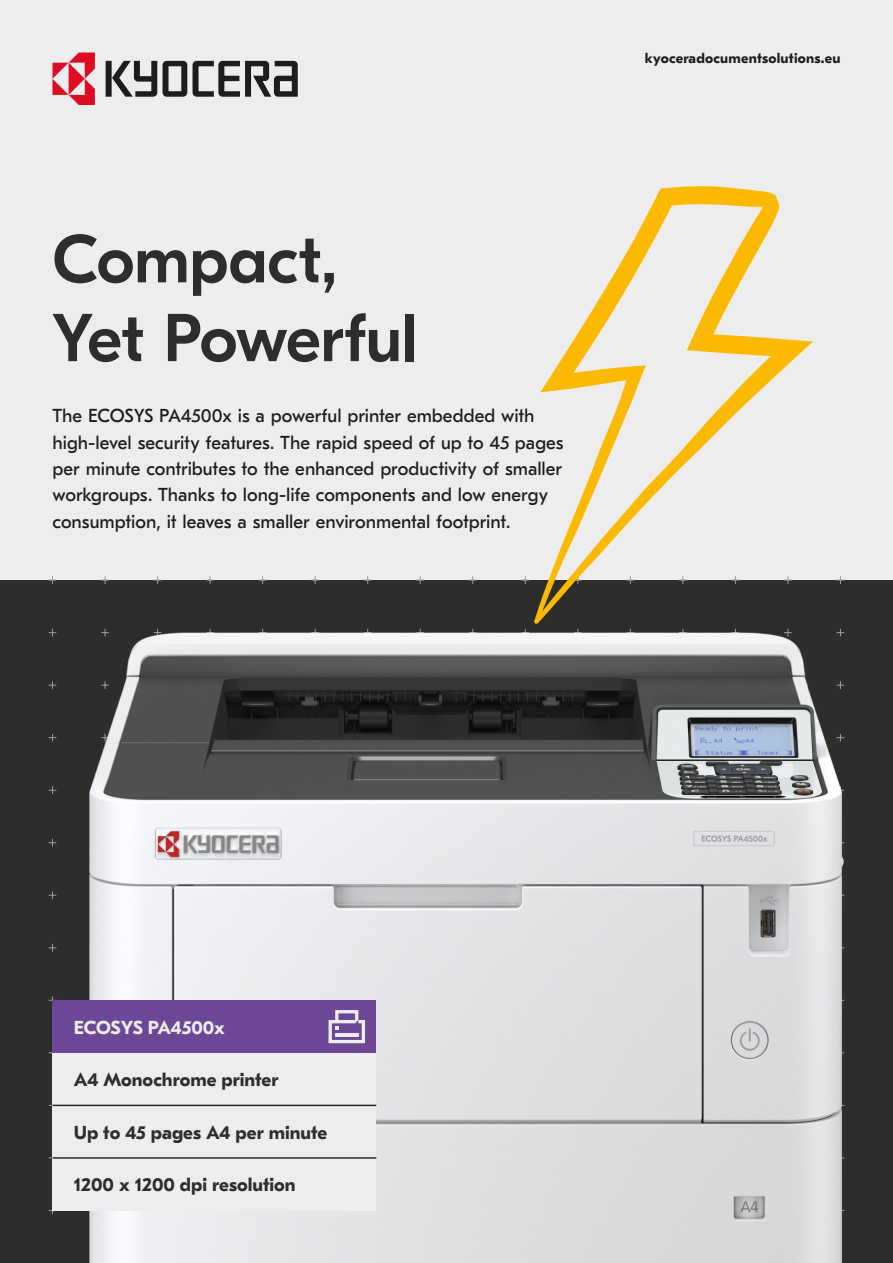
<style>
.page{position:relative;width:893px;height:1263px;background:#ededed}
.page>*{position:absolute;margin:0;border:0;box-sizing:border-box;transform-origin:0 0}
.Title_-_Large{font:500 67.5px/78.8px "GT Eesti Pro Display";letter-spacing:-.005em;color:#2e2d2c}
.Special_Paragraph_-_Regular{font:18.75px/26.2px "GT Eesti Pro Text";color:#1d1d1b}
.Signposting{font:700 18.75px "GT Eesti Pro Text";color:#2e2d2c}
.Signposting-2{font:700 18.75px "GT Eesti Pro Text";letter-spacing:-.01em;color:#ededed}
.t1{font:700 14.25px "GT Eesti Pro Text";letter-spacing:.015em;color:#1d1d1b}
</style>
<div class="page">
<div style="left:0;top:580px;width:893px;height:683px;background:#2e2d2c"></div>
<svg style="left:193px;top:61px;width:105px;height:36px"></svg>
<svg style="left:163px;top:61px;width:24px;height:36px"></svg>
<svg style="left:106px;top:61px;width:51px;height:36px"></svg>
<svg style="left:53px;top:53px;width:42px;height:52px"></svg>
<img style="left:48px;top:628px;width:797px;height:635px">
<div style="left:53px;top:1158px;width:323px;height:52px;background:#ededed"></div>
<div style="left:53px;top:1105px;width:323px;height:53px;background:#ededed"></div>
<div style="left:53px;top:1053px;width:323px;height:52px;background:#ededed"></div>
<div style="left:53px;top:1000px;width:323px;height:53px;background:#6c4796"></div>
<hr style="left:53px;top:1105px;width:323px;height:1px;background:#2e2d2c">
<hr style="left:53px;top:1157px;width:323px;height:2px;background:#2e2d2c">
<svg style="left:329px;top:1010px;width:36px;height:33px"></svg>
<svg style="left:534px;top:186px;width:279px;height:438px"></svg>
<p class="Title_-_Large" style="left:53px;top:222px;width:366px">Compact,<br>Yet Powerful</p>
<p class="Special_Paragraph_-_Regular" style="left:53px;top:403px;width:513px">The ECOSYS PA4500x is a powerful printer embedded with high-level security features. The rapid speed of up to 45 pages per minute contributes to the enhanced productivity of smaller workgroups. Thanks to long-life components and low energy consumption, it leaves a smaller environmental footprint.</p>
<p class="t1" style="left:645px;top:51px;width:197px">kyoceradocumentsolutions.eu</p>
<p class="Signposting-2" style="left:74px;top:1017px;width:153px">ECOSYS PA4500x</p>
<p class="Signposting" style="left:74px;top:1069px;width:206px">A4 Monochrome printer</p>
<p class="Signposting" style="left:74px;top:1122px;width:255px">Up to 45 pages A4 per minute</p>
<p class="Signposting" style="left:74px;top:1174px;width:223px">1200 x 1200 dpi resolution</p>
</div>
